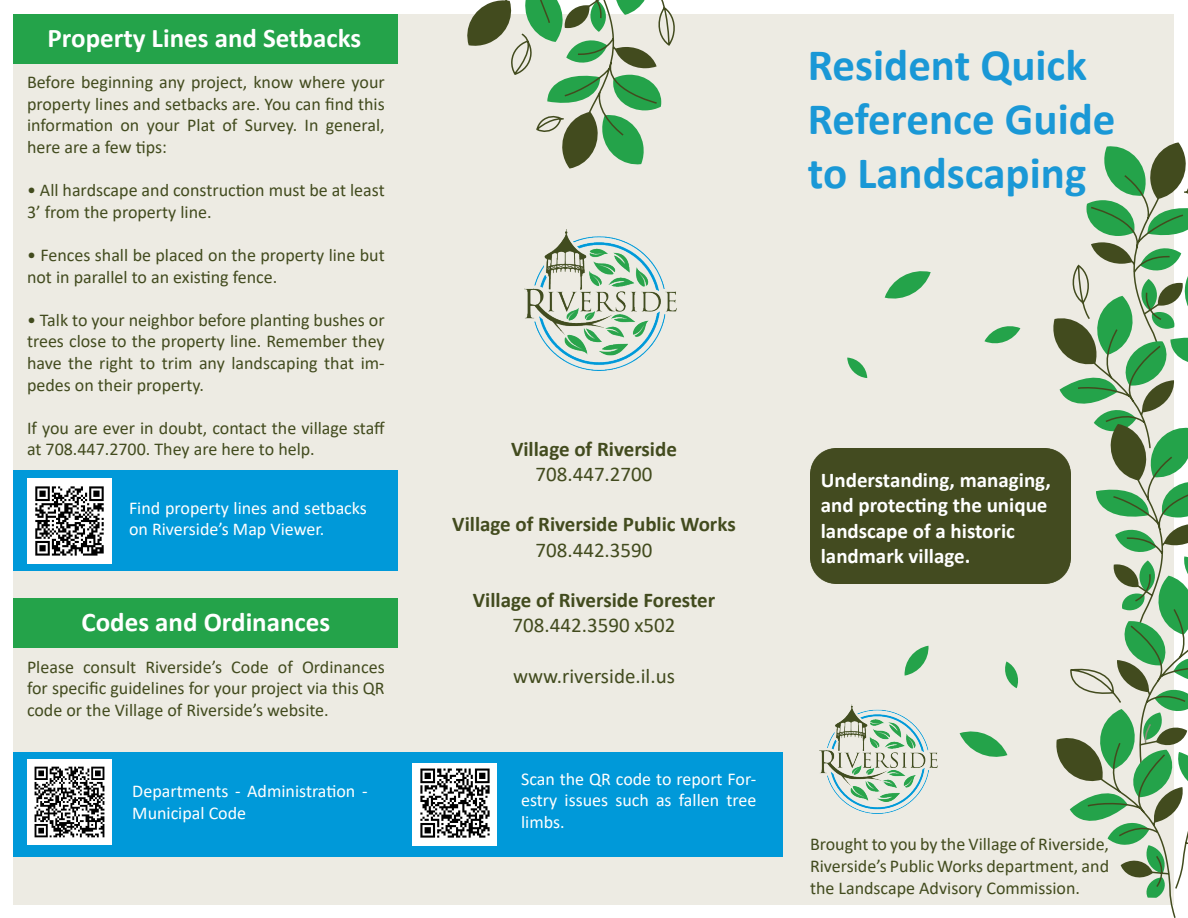
<style>
.page{position:relative;width:1188px;height:918px;background:#fff}
.page>*{position:absolute;margin:0;border:0;box-sizing:border-box;transform-origin:0 0}
.t1{font:700 45px/54px "Calibri";color:#1a98d6}
.t2{font:700 27px "Calibri";color:#fff}
.t3{font:700 21px/25.2px "Calibri";color:#fff}
.t4{font:700 21px "Calibri";color:#424b1e}
.t5{font:21px "Calibri";color:#424b1e}
.t6{font:18px/21.6px "Calibri";color:#424b1e;text-align:justify}
.t7{font:18px/21.6px "Calibri";color:#fff}
</style>
<div class="page">
<div style="left:14px;top:14px;width:1160px;height:891px;background:#edebe3"></div>
<div style="left:14px;top:14px;width:384px;height:49px;background:#24a34a"></div>
<div style="left:14px;top:599px;width:384px;height:49px;background:#24a34a"></div>
<svg style="left:1053px;top:142px;width:135px;height:776px"></svg>
<img style="left:525px;top:230px;width:151px;height:140px">
<svg style="left:885px;top:271px;width:46px;height:28px"></svg>
<svg style="left:847px;top:358px;width:20px;height:20px"></svg>
<svg style="left:984px;top:326px;width:36px;height:18px"></svg>
<div style="left:14px;top:471px;width:384px;height:100px;background:#0099d9"></div>
<div style="left:398px;top:752px;width:385px;height:105px;background:#0099d9"></div>
<img style="left:820px;top:704px;width:118px;height:110px">
<svg style="left:960px;top:731px;width:47px;height:26px"></svg>
<svg style="left:1005px;top:661px;width:13px;height:27px"></svg>
<svg style="left:904px;top:646px;width:25px;height:30px"></svg>
<div style="left:810px;top:449px;width:260px;height:135px;background:#434b20"></div>
<img style="left:27px;top:478px;width:85px;height:85px">
<img style="left:413px;top:764px;width:84px;height:82px">
<div style="left:14px;top:752px;width:384px;height:105px;background:#0099d9"></div>
<img style="left:27px;top:760px;width:85px;height:84px">
<svg style="left:467px;top:0;width:208px;height:169px"></svg>
<p class="t2" style="left:48px;top:19px;width:315px">Property Lines and Setbacks</p>
<p class="t6" style="left:27px;top:71px;width:359px">Before beginning any project, know where your property lines and setbacks are. You can find this information on your Plat of Survey. In general, here are a few tips:</p>
<p class="t6" style="left:27px;top:179px;width:359px">• All hardscape and construction must be at least<br>3’ from the property line.</p>
<p class="t6" style="left:27px;top:244px;width:359px">• Fences shall be placed on the property line but not in parallel to an existing fence.</p>
<p class="t6" style="left:27px;top:309px;width:359px">• Talk to your neighbor before planting bushes or trees close to the property line. Remember they have the right to trim any landscaping that im&shy;pedes on their property.</p>
<p class="t6" style="left:27px;top:417px;width:359px">If you are ever in doubt, contact the village staff at 708.447.2700. They are here to help.</p>
<p class="t7" style="left:129px;top:496px;width:239px">Find property lines and setbacks on Riverside’s Map Viewer.</p>
<p class="t2" style="left:81px;top:603px;width:250px">Codes and Ordinances</p>
<p class="t6" style="left:27px;top:655px;width:359px">Please consult Riverside’s Code of Ordinances for specific guidelines for your project via this QR code or the Village of Riverside’s website.</p>
<p class="t7" style="left:132px;top:780px;width:237px">Departments - Administration -<br>Municipal Code</p>
<p class="t1" style="left:808px;top:38px;width:309px">Resident Quick<br>Reference Guide</p>
<p class="t1" style="left:808px;top:146px;width:280px">to Landscaping</p>
<p class="t4" style="left:511px;top:434px;width:167px">Village of Riverside</p>
<p class="t5" style="left:535px;top:460px;width:119px">708.447.2700</p>
<p class="t4" style="left:452px;top:510px;width:285px">Village of Riverside Public Works</p>
<p class="t5" style="left:535px;top:535px;width:119px">708.442.3590</p>
<p class="t4" style="left:473px;top:585px;width:244px">Village of Riverside Forester</p>
<p class="t5" style="left:513px;top:611px;width:164px">708.442.3590 x502</p>
<p class="t5" style="left:513px;top:661px;width:163px">www.riverside.il.us</p>
<p class="t7" style="left:521px;top:767px;width:237px;text-align:justify">Scan the QR code to report For&shy;estry issues such as fallen tree limbs.</p>
<p class="t3" style="left:821px;top:467px;width:232px">Understanding, managing, and protecting the unique landscape of a historic landmark village.</p>
<p class="t6" style="left:810px;top:833px;width:301px">Brought to you by the Village of Riverside, Riverside’s Public Works department, and the Landscape Advisory Commission.</p>
</div>
